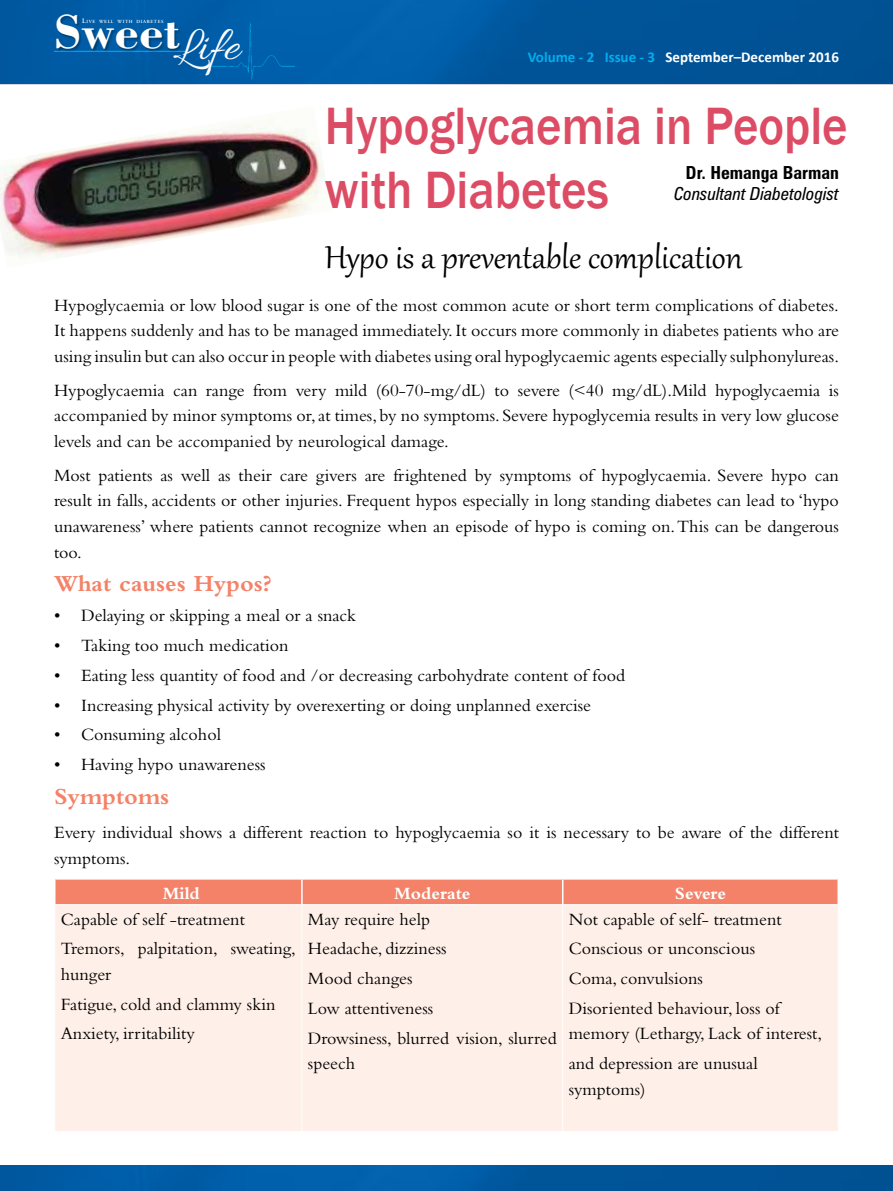
<style>
.page{position:relative;width:893px;height:1191px;background:#fff}
.page>*{position:absolute;margin:0;border:0;box-sizing:border-box;transform-origin:0 0}
.t1{font:500 54px/64.8px "Franklin Gothic";color:#dc4c65;scale:.9 1}
.t2{font:700 49.35px "Bodoni";color:#fff}
.t3{font:39px "Gabriola";color:#000}
.t4{font:700 24px "Bembo";color:#f48268}
.t5{font:18px/29.7px "Bembo";color:#000}
.t6{font:italic condensed 18px "Zurich BT";color:#000}
.t7{font:700 18px "Bembo";color:#fff}
.t8{font:700 condensed 18px "Zurich BT";color:#000}
.t9{font:700 15px "Calibri";color:#fff}
.t10{font:600 4.65px "Adobe Garamond";letter-spacing:.145em;color:#fff}
.s1{font-family:"Allura";font-weight:400}
.s2{font-size:6.75px}
.s3{color:#00aeef}
</style>
<div class="page">
<img style="left:0;top:0;width:892px;height:84px">
<img style="left:0;top:1165px;width:892px;height:26px">
<svg style="left:892px;top:1165px;width:1px;height:26px"></svg>
<hr style="left:54px;top:51px;width:131px;height:1px;background:#00aeef">
<div style="left:56px;top:14px;width:127px;height:38px;background:#000;opacity:.35"></div>
<div style="left:212px;top:21px;width:82px;height:60px;background:#005fab"></div>
<hr style="left:892px;top:0;width:1px;height:84px;background:#005fab">
<div style="left:55px;top:905px;width:783px;height:226px;background:#feefe8"></div>
<hr style="left:302px;top:905px;width:1px;height:226px;background:#fff">
<hr style="left:562px;top:905px;width:1px;height:226px;background:#fff">
<div style="left:55px;top:879px;width:782px;height:25px;background:#f48268"></div>
<img style="left:0;top:118px;width:325px;height:141px">
<h2 class="t2" style="left:54px;top:1px;width:187px">Sweet<span class="s1">Life</span></h2>
<p class="t10" style="left:82px;top:19px;width:30px"><span class="s2">L</span>IVE WELL</p>
<p class="t10" style="left:117px;top:19px;width:48px">WITH DIABETES</p>
<p class="t9" style="left:528px;top:48px;width:313px"><span class="s3">Volume - 2 Issue - 3</span> September–December 2016</p>
<h1 class="t1" style="left:325px;top:94px;width:582px">Hypoglycaemia in People with Diabetes</h1>
<h3 class="t3" style="left:325px;top:231px;width:419px">Hypo is a preventable complication</h3>
<p class="t8" style="left:686px;top:161px;width:155px">Dr. Hemanga Barman</p>
<p class="t6" style="left:674px;top:183px;width:166px">Consultant Diabetologist</p>
<p class="t5" style="left:54px;top:292px;width:786px;line-height:25.5px;text-align:justify">Hypoglycaemia or low blood sugar is one of the most common acute or short term complications of diabetes.<br>It happens suddenly and has to be managed immediately. It occurs more commonly in diabetes patients who are using insulin but can also occur in people with diabetes using oral hypoglycaemic agents especially sulphonylureas.</p>
<p class="t5" style="left:54px;top:377px;width:786px;line-height:25.5px;text-align:justify">Hypoglycaemia can range from very mild (60-70-mg/dL) to severe (&lt;40 mg/dL).Mild hypoglycaemia is accompanied by minor symptoms or, at times, by no symptoms. Severe hypoglycemia results in very low glucose levels and can be accompanied by neurological damage.</p>
<p class="t5" style="left:54px;top:462px;width:786px;line-height:25.5px;text-align:justify">Most patients as well as their care givers are frightened by symptoms of hypoglycaemia. Severe hypo can result in falls, accidents or other injuries. Frequent hypos especially in long standing diabetes can lead to ‘hypo unawareness’ where patients cannot recognize when an episode of hypo is coming on. This can be dangerous too.</p>
<h3 class="t4" style="left:54px;top:570px;width:219px">What causes Hypos?</h3>
<p class="t5" style="left:54px;top:600px;width:304px">• Delaying or skipping a meal or a snack</p>
<p class="t5" style="left:54px;top:630px;width:236px">• Taking too much medication</p>
<p class="t5" style="left:54px;top:660px;width:573px">• Eating less quantity of food and /or decreasing carbohydrate content of food</p>
<p class="t5" style="left:54px;top:689px;width:539px">• Increasing physical activity by overexerting or doing unplanned exercise</p>
<p class="t5" style="left:54px;top:719px;width:169px">• Consuming alcohol</p>
<p class="t5" style="left:54px;top:749px;width:213px">• Having hypo unawareness</p>
<h3 class="t4" style="left:54px;top:783px;width:117px">Symptoms</h3>
<p class="t5" style="left:54px;top:819px;width:786px;line-height:25.5px">Every individual shows a different reaction to hypoglycaemia so it is necessary to be aware of the different symptoms.</p>
<p class="t7" style="left:163px;top:883px;width:39px">Mild</p>
<p class="t7" style="left:394px;top:883px;width:78px">Moderate</p>
<p class="t7" style="left:675px;top:883px;width:53px">Severe</p>
<p class="t5" style="left:61px;top:903px;width:237px">Capable of self -treatment<br>Tremors, palpitation, sweating,</p>
<p class="t5" style="left:61px;top:959px;width:216px">hunger<br>Fatigue, cold and clammy skin<br>Anxiety, irritability</p>
<p class="t5" style="left:308px;top:903px;width:250px">May require help<br>Headache, dizziness<br>Mood changes<br>Low attentiveness<br>Drowsiness, blurred vision, slurred</p>
<p class="t5" style="left:308px;top:1048px;width:49px">speech</p>
<p class="t5" style="left:569px;top:903px;width:214px">Not capable of self- treatment<br>Conscious or unconscious<br>Coma, convulsions<br>Disoriented behaviour, loss of</p>
<p class="t5" style="left:569px;top:1018px;width:255px">memory (Lethargy, Lack of interest, and depression are unusual</p>
<p class="t5" style="left:569px;top:1073px;width:78px">symptoms)</p>
</div>
